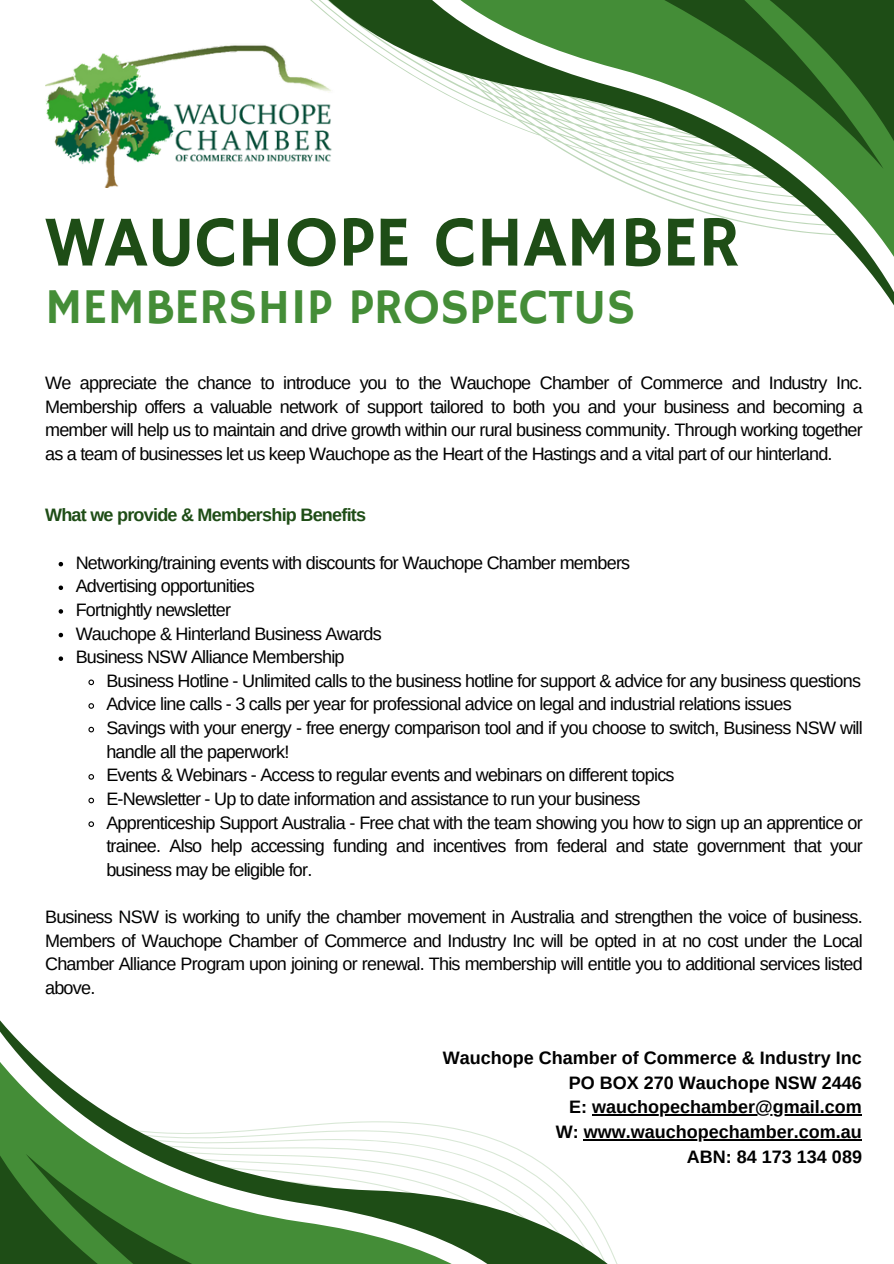
<style>
.page{position:relative;width:894px;height:1264px;background:#fff}
.page>*{position:absolute;margin:0;border:0;box-sizing:border-box;transform-origin:0 0}
.t1{font:71.85px "Hammersmith One";color:#1e4d16}
.t2{font:49.8px "Hammersmith One";color:#448d37}
.t3{font:18px/23.7px "Arimo";letter-spacing:-.04em;color:#000;text-align:justify}
.t4{font:700 18px/24.8px "Arimo";color:#000;text-align:justify}
.t5{font:700 18px "Arimo";letter-spacing:-.04em;color:#1e4d16}
</style>
<div class="page">
<svg style="left:541px;top:1115px;width:108px;height:148px"></svg>
<svg style="left:0;top:1020px;width:541px;height:243px"></svg>
<svg style="left:0;top:1026px;width:240px;height:237px"></svg>
<svg style="left:26px;top:1114px;width:358px;height:149px"></svg>
<svg style="left:310px;top:0;width:80px;height:61px"></svg>
<svg style="left:390px;top:0;width:503px;height:304px"></svg>
<svg style="left:694px;top:0;width:199px;height:275px"></svg>
<svg style="left:549px;top:0;width:334px;height:169px"></svg>
<img style="left:45px;top:44px;width:289px;height:144px">
<hr style="left:592px;top:1114px;width:269px;height:1px;background:#000">
<hr style="left:583px;top:1139px;width:278px;height:1px;background:#000">
<svg style="left:59px;top:562px;width:4px;height:4px"></svg>
<svg style="left:59px;top:585px;width:4px;height:5px"></svg>
<svg style="left:59px;top:609px;width:4px;height:4px"></svg>
<svg style="left:59px;top:633px;width:4px;height:4px"></svg>
<svg style="left:59px;top:656px;width:4px;height:5px"></svg>
<svg style="left:88px;top:679px;width:7px;height:7px"></svg>
<svg style="left:88px;top:703px;width:6px;height:6px"></svg>
<svg style="left:88px;top:726px;width:7px;height:7px"></svg>
<svg style="left:88px;top:774px;width:7px;height:6px"></svg>
<svg style="left:88px;top:797px;width:7px;height:7px"></svg>
<svg style="left:88px;top:821px;width:7px;height:6px"></svg>
<p class="t1" style="left:45px;top:201px;width:696px">WAUCHOPE CHAMBER</p>
<p class="t2" style="left:45px;top:278px;width:592px">MEMBERSHIP PROSPECTUS</p>
<p class="t3" style="left:45px;top:371px;width:819px">We appreciate the chance to introduce you to the Wauchope Chamber of Commerce and Industry Inc.<br>Membership offers a valuable network of support tailored to both you and your business and becoming a member will help us to maintain and drive growth within our rural business community. Through working together as a team of businesses let us keep Wauchope as the Heart of the Hastings and a vital part of our hinterland.</p>
<p class="t5" style="left:45px;top:505px;width:322px">What we provide &amp; Membership Benefits</p>
<h3 class="t3" style="left:76px;top:550px;width:556px">Networking/training events with discounts for Wauchope Chamber members</h3>
<p class="t3" style="left:76px;top:574px;width:180px">Advertising opportunities</p>
<p class="t3" style="left:76px;top:598px;width:157px">Fortnightly newsletter</p>
<p class="t3" style="left:76px;top:621px;width:307px">Wauchope &amp; Hinterland Business Awards</p>
<p class="t3" style="left:76px;top:645px;width:270px">Business NSW Alliance Membership</p>
<p class="t3" style="left:106px;top:668px;width:756px">Business Hotline - Unlimited calls to the business hotline for support &amp; advice for any business questions</p>
<p class="t3" style="left:106px;top:692px;width:686px">Advice line calls - 3 calls per year for professional advice on legal and industrial relations issues</p>
<p class="t3" style="left:106px;top:716px;width:757px">Savings with your energy - free energy comparison tool and if you choose to switch, Business NSW will handle all the paperwork!</p>
<p class="t3" style="left:106px;top:763px;width:569px">Events &amp; Webinars - Access to regular events and webinars on different topics</p>
<p class="t3" style="left:106px;top:787px;width:535px">E-Newsletter - Up to date information and assistance to run your business</p>
<p class="t3" style="left:106px;top:810px;width:757px">Apprenticeship Support Australia - Free chat with the team showing you how to sign up an apprentice or trainee. Also help accessing funding and incentives from federal and state government that your business may be eligible for.</p>
<p class="t3" style="left:45px;top:905px;width:819px">Business NSW is working to unify the chamber movement in Australia and strengthen the voice of business.<br>Members of Wauchope Chamber of Commerce and Industry Inc will be opted in at no cost under the Local Chamber Alliance Program upon joining or renewal. This membership will entitle you to additional services listed above.</p>
<h1 class="t4" style="left:568px;top:1045px;width:294px;text-indent:-126px">Wauchope Chamber of Commerce &amp; Industry Inc PO BOX 270 Wauchope NSW 2446<br>E: wauchopechamber@gmail.com</h1>
<h2 class="t4" style="left:555px;top:1119px;width:307px">W: www.wauchopechamber.com.au</h2>
<p class="t4" style="left:686px;top:1144px;width:177px">ABN: 84 173 134 089</p>
</div>
